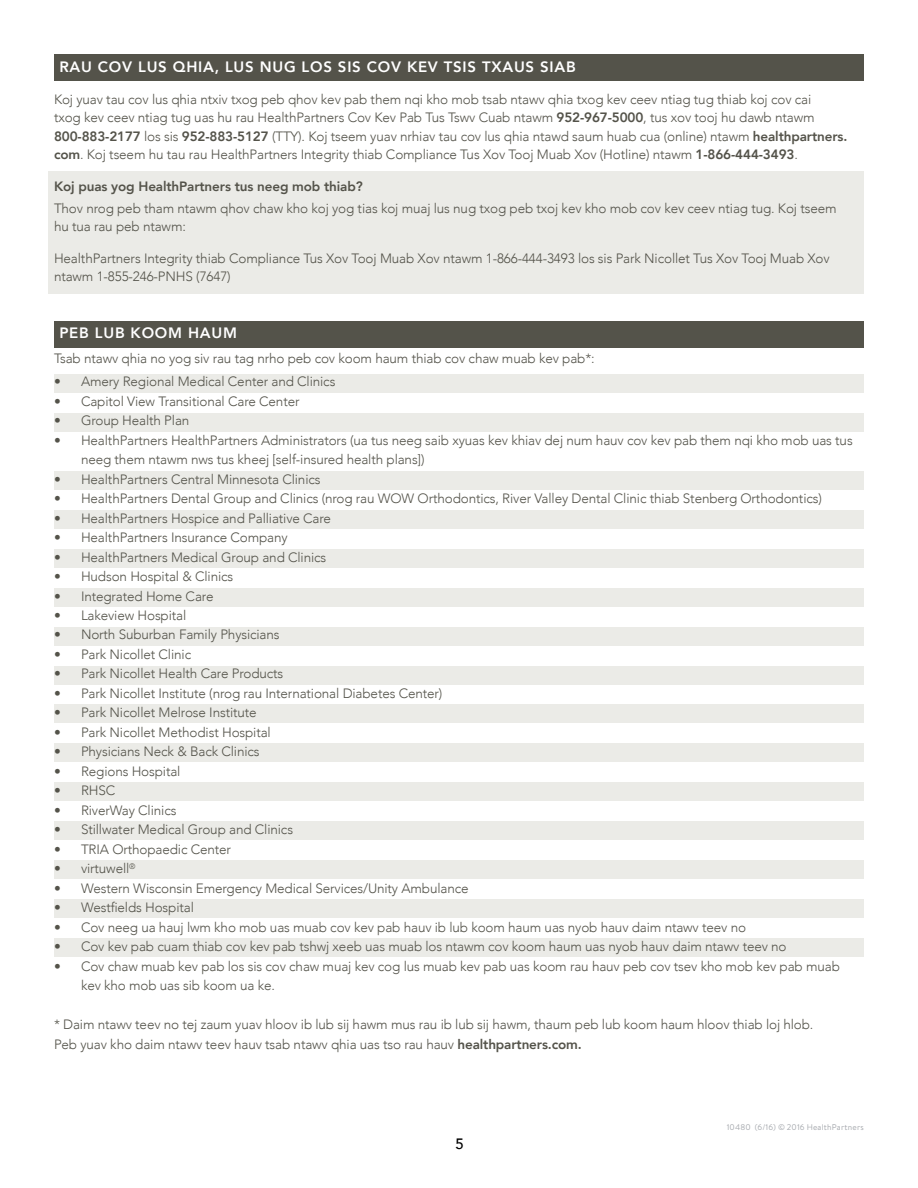
<style>
.page{position:relative;width:918px;height:1188px;background:#fff}
.page>*{position:absolute;margin:0;border:0;box-sizing:border-box;transform-origin:0 0}
.t1{font:800 15px "Avenir";letter-spacing:.05em;color:#fff}
.t2{font:500 15px "Avenir";color:#000}
.t3{font:300 13.5px/18.3px "Avenir";letter-spacing:-.01em;color:#54534a}
.t4{font:800 13.5px "Avenir";letter-spacing:-.01em;color:#54534a}
.t5{font:8.25px "Brandon Text";letter-spacing:.025em;color:#a6a9ae}
.s1{font-weight:800}
</style>
<div class="page">
<div style="left:54px;top:54px;width:810px;height:27px;background:#54534a"></div>
<div style="left:49px;top:172px;width:815px;height:122px;background:#ebebe7"></div>
<div style="left:54px;top:321px;width:810px;height:27px;background:#54534a"></div>
<div style="left:54px;top:627px;width:810px;height:18px;background:#ebebe7"></div>
<div style="left:54px;top:666px;width:810px;height:18px;background:#ebebe7"></div>
<div style="left:54px;top:705px;width:810px;height:18px;background:#ebebe7"></div>
<div style="left:54px;top:744px;width:810px;height:18px;background:#ebebe7"></div>
<div style="left:54px;top:782px;width:810px;height:19px;background:#ebebe7"></div>
<div style="left:54px;top:821px;width:810px;height:19px;background:#ebebe7"></div>
<div style="left:54px;top:860px;width:810px;height:19px;background:#ebebe7"></div>
<div style="left:54px;top:899px;width:810px;height:19px;background:#ebebe7"></div>
<div style="left:54px;top:938px;width:810px;height:19px;background:#ebebe7"></div>
<div style="left:54px;top:374px;width:810px;height:19px;background:#ebebe7"></div>
<div style="left:54px;top:413px;width:810px;height:19px;background:#ebebe7"></div>
<div style="left:54px;top:471px;width:810px;height:19px;background:#ebebe7"></div>
<div style="left:54px;top:510px;width:810px;height:19px;background:#ebebe7"></div>
<div style="left:54px;top:549px;width:810px;height:19px;background:#ebebe7"></div>
<div style="left:54px;top:588px;width:810px;height:19px;background:#ebebe7"></div>
<p class="t1" style="left:59px;top:55px;width:518px">RAU COV LUS QHIA, LUS NUG LOS SIS COV KEV TSIS TXAUS SIAB</p>
<p class="t3" style="left:54px;top:90px;width:795px">Koj yuav tau cov lus qhia ntxiv txog peb qhov kev pab them nqi kho mob tsab ntawv qhia txog kev ceev ntiag tug thiab koj cov cai<br>txog kev ceev ntiag tug uas hu rau HealthPartners Cov Kev Pab Tus Tswv Cuab ntawm <span class="s1">952-967-5000</span>, tus xov tooj hu dawb ntawm <span class="s1">800‑883‑2177</span> los sis <span class="s1">952-883-5127</span> (TTY). Koj tseem yuav nrhiav tau cov lus qhia ntawd saum huab cua (online) ntawm <span class="s1">healthpartners. com</span>. Koj tseem hu tau rau HealthPartners Integrity thiab Compliance Tus Xov Tooj Muab Xov (Hotline) ntawm <span class="s1">1-866-444-3493</span>.</p>
<p class="t4" style="left:54px;top:176px;width:310px">Koj puas yog HealthPartners tus neeg mob thiab?</p>
<p class="t3" style="left:54px;top:199px;width:784px">Thov nrog peb tham ntawm qhov chaw kho koj yog tias koj muaj lus nug txog peb txoj kev kho mob cov kev ceev ntiag tug. Koj tseem hu tua rau peb ntawm:</p>
<p class="t3" style="left:54px;top:249px;width:777px">HealthPartners Integrity thiab Compliance Tus Xov Tooj Muab Xov ntawm 1-866-444-3493 los sis Park Nicollet Tus Xov Tooj Muab Xov ntawm 1-855-246-PNHS (7647)</p>
<p class="t1" style="left:59px;top:321px;width:179px">PEB LUB KOOM HAUM</p>
<p class="t3" style="left:54px;top:350px;width:542px">Tsab ntawv qhia no yog siv rau tag nrho peb cov koom haum thiab cov chaw muab kev pab*:</p>
<p class="t3" style="left:54px;top:372px;width:283px">• Amery Regional Medical Center and Clinics</p>
<p class="t3" style="left:54px;top:392px;width:247px">• Capitol View Transitional Care Center</p>
<p class="t3" style="left:54px;top:411px;width:137px">• Group Health Plan</p>
<p class="t3" style="left:81px;top:430px;width:773px;line-height:19.5px;text-indent:-27px">• HealthPartners HealthPartners Administrators (ua tus neeg saib xyuas kev khiav dej num hauv cov kev pab them nqi kho mob uas tus neeg them ntawm nws tus kheej [self-insured health plans])</p>
<p class="t3" style="left:54px;top:470px;width:268px">• HealthPartners Central Minnesota Clinics</p>
<p class="t3" style="left:54px;top:489px;width:769px">• HealthPartners Dental Group and Clinics (nrog rau WOW Orthodontics, River Valley Dental Clinic thiab Stenberg Orthodontics)</p>
<p class="t3" style="left:54px;top:509px;width:279px">• HealthPartners Hospice and Palliative Care</p>
<p class="t3" style="left:54px;top:528px;width:235px">• HealthPartners Insurance Company</p>
<p class="t3" style="left:54px;top:548px;width:274px">• HealthPartners Medical Group and Clinics</p>
<p class="t3" style="left:54px;top:567px;width:181px">• Hudson Hospital &amp; Clinics</p>
<p class="t3" style="left:54px;top:587px;width:161px">• Integrated Home Care</p>
<p class="t3" style="left:54px;top:606px;width:134px">• Lakeview Hospital</p>
<p class="t3" style="left:54px;top:626px;width:227px">• North Suburban Family Physicians</p>
<p class="t3" style="left:54px;top:645px;width:139px">• Park Nicollet Clinic</p>
<p class="t3" style="left:54px;top:665px;width:231px">• Park Nicollet Health Care Products</p>
<p class="t3" style="left:54px;top:684px;width:390px">• Park Nicollet Institute (nrog rau International Diabetes Center)</p>
<p class="t3" style="left:54px;top:704px;width:204px">• Park Nicollet Melrose Institute</p>
<p class="t3" style="left:54px;top:723px;width:218px">• Park Nicollet Methodist Hospital</p>
<p class="t3" style="left:54px;top:743px;width:207px">• Physicians Neck &amp; Back Clinics</p>
<p class="t3" style="left:54px;top:762px;width:128px">• Regions Hospital</p>
<p class="t3" style="left:54px;top:782px;width:63px">• RHSC</p>
<p class="t3" style="left:54px;top:801px;width:124px">• RiverWay Clinics</p>
<p class="t3" style="left:54px;top:821px;width:241px">• Stillwater Medical Group and Clinics</p>
<p class="t3" style="left:54px;top:840px;width:179px">• TRIA Orthopaedic Center</p>
<p class="t3" style="left:54px;top:859px;width:83px">• virtuwell<sup>®</sup></p>
<p class="t3" style="left:54px;top:879px;width:416px">• Western Wisconsin Emergency Medical Services/Unity Ambulance</p>
<p class="t3" style="left:54px;top:899px;width:141px">• Westfields Hospital</p>
<p class="t3" style="left:54px;top:918px;width:694px">• Cov neeg ua hauj lwm kho mob uas muab cov kev pab hauv ib lub koom haum uas nyob hauv daim ntawv teev no</p>
<p class="t3" style="left:54px;top:938px;width:734px">• Cov kev pab cuam thiab cov kev pab tshwj xeeb uas muab los ntawm cov koom haum uas nyob hauv daim ntawv teev no</p>
<p class="t3" style="left:81px;top:956px;width:760px;line-height:19.5px;text-indent:-27px">• Cov chaw muab kev pab los sis cov chaw muaj kev cog lus muab kev pab uas koom rau hauv peb cov tsev kho mob kev pab muab kev kho mob uas sib koom ua ke.</p>
<p class="t3" style="left:54px;top:1015px;width:761px;line-height:19.5px">* Daim ntawv teev no tej zaum yuav hloov ib lub sij hawm mus rau ib lub sij hawm, thaum peb lub koom haum hloov thiab loj hlob.<br>Peb yuav kho daim ntawv teev hauv tsab ntawv qhia uas tso rau hauv <span class="s1">healthpartners.com.</span></p>
<p class="t2" style="left:455px;top:1131px;width:10px">5</p>
<p class="t5" style="left:727px;top:1121px;width:139px">10480 (6/16) © 2016 HealthPartners</p>
</div>
